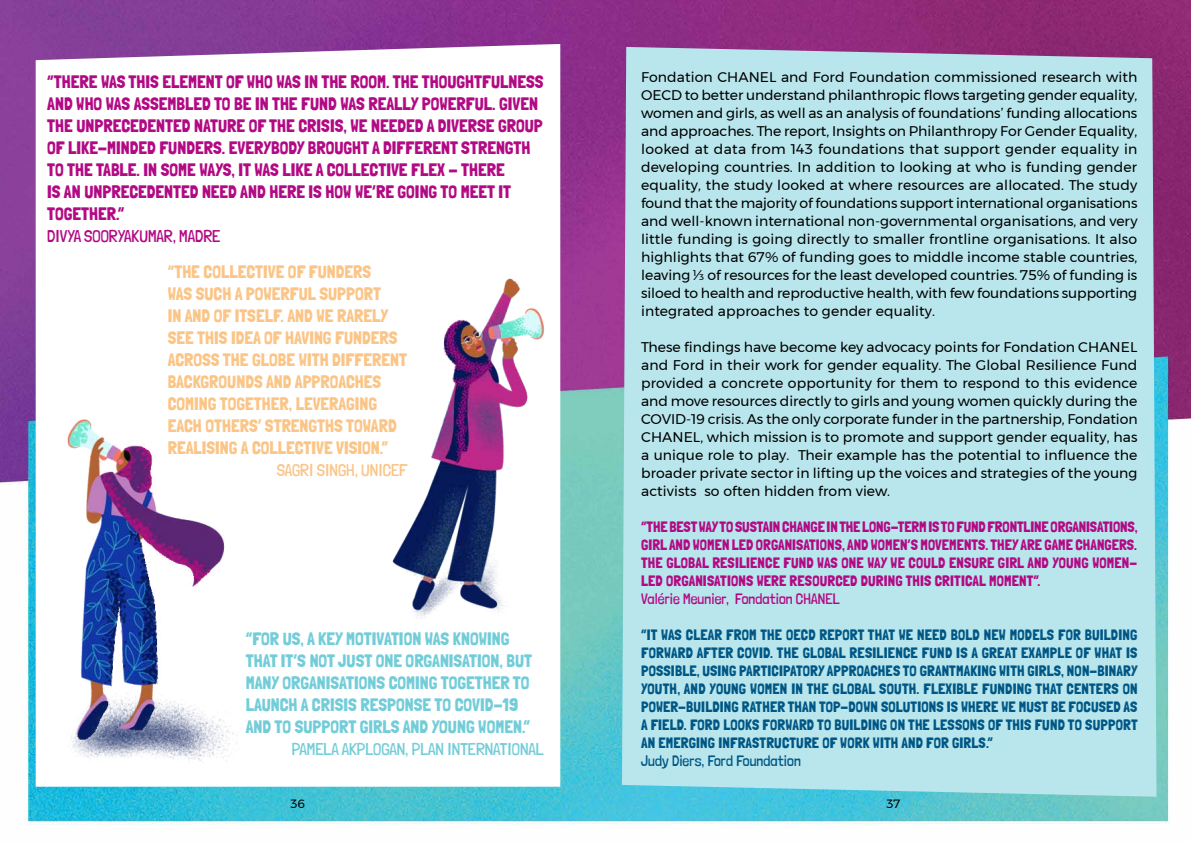
<style>
.page{position:relative;width:1191px;height:842px;background:#fff}
.page>*{position:absolute;margin:0;border:0;box-sizing:border-box;transform-origin:0 0}
.t1{font:18px/22px "Londrina Solid";color:#b20a84}
.t2{font:18px/22px "Londrina Solid";color:#fbc587}
.t3{font:18px/22px "Londrina Solid";color:#73cdd9}
.t4{font:300 17px "Londrina Solid";color:#73cdd9}
.t5{font:300 17px "Londrina Solid";color:#b20a84}
.t6{font:300 17px "Londrina Solid";color:#fbc587}
.t7{font:15px/18px "Londrina Solid";letter-spacing:.01em;color:#005785;text-align:justify}
.t8{font:15px/18px "Londrina Solid";letter-spacing:.01em;color:#b20a84;text-align:justify}
.t9{font:300 15px "Londrina Solid";letter-spacing:.01em;color:#b20a84}
.t10{font:300 15px "Londrina Solid";letter-spacing:.01em;color:#005785}
.t11{font:14px/18px "Montserrat";letter-spacing:.005em;color:#000;text-align:justify}
.t12{font:12px "Montserrat";color:#000}
</style>
<div class="page">
<img style="left:0;top:0;width:1191px;height:825px">
<svg style="left:36px;top:44px;width:524px;height:743px"></svg>
<img style="left:380px;top:261px;width:198px;height:439px">
<img style="left:40px;top:333px;width:198px;height:438px">
<div style="left:622px;top:47px;width:534px;height:750px;background:#b9e6ec"></div>
<p class="t1" style="left:47px;top:70px;width:498px">“THERE WAS THIS ELEMENT OF WHO WAS IN THE ROOM. THE THOUGHTFULNESS AND WHO WAS ASSEMBLED TO BE IN THE FUND WAS REALLY POWERFUL. GIVEN THE UNPRECEDENTED NATURE OF THE CRISIS, WE NEEDED A DIVERSE GROUP OF LIKE-MINDED FUNDERS. EVERYBODY BROUGHT A DIFFERENT STRENGTH TO THE TABLE. IN SOME WAYS, IT WAS LIKE A COLLECTIVE FLEX - THERE<br>IS AN UNPRECEDENTED NEED AND HERE IS HOW WE’RE GOING TO MEET IT TOGETHER.”</p>
<p class="t5" style="left:47px;top:226px;width:175px">DIVYA SOORYAKUMAR, MADRE</p>
<p class="t2" style="left:168px;top:261px;width:241px">“THE COLLECTIVE OF FUNDERS<br>WAS SUCH A POWERFUL SUPPORT<br>IN AND OF ITSELF. AND WE RARELY<br>SEE THIS IDEA OF HAVING FUNDERS<br>ACROSS THE GLOBE WITH DIFFERENT<br>BACKGROUNDS AND APPROACHES<br>COMING TOGETHER, LEVERAGING<br>EACH OTHERS’ STRENGTHS TOWARD<br>REALISING A COLLECTIVE VISION.”</p>
<p class="t6" style="left:277px;top:460px;width:132px">SAGRI SINGH, UNICEF</p>
<p class="t3" style="left:246px;top:627px;width:288px">“FOR US, A KEY MOTIVATION WAS KNOWING THAT IT’S NOT JUST ONE ORGANISATION, BUT MANY ORGANISATIONS COMING TOGETHER TO LAUNCH A CRISIS RESPONSE TO COVID-19<br>AND TO SUPPORT GIRLS AND YOUNG WOMEN.”</p>
<p class="t4" style="left:292px;top:739px;width:253px">PAMELA AKPLOGAN, PLAN INTERNATIONAL</p>
<p class="t11" style="left:641px;top:68px;width:498px">Fondation CHANEL and Ford Foundation commissioned research with OECD to better understand philanthropic flows targeting gender equality, women and girls, as well as an analysis of foundations’ funding allocations and approaches. The report, Insights on Philanthropy For Gender Equality, looked at data from 143 foundations that support gender equality in developing countries. In addition to looking at who is funding gender equality, the study looked at where resources are allocated. The study found that the majority of foundations support international organisations and well-known international non-governmental organisations, and very little funding is going directly to smaller frontline organisations. It also highlights that 67% of funding goes to middle income stable countries, leaving ⅓ of resources for the least developed countries. 75% of funding is siloed to health and reproductive health, with few foundations supporting integrated approaches to gender equality.</p>
<p class="t11" style="left:641px;top:338px;width:498px">These findings have become key advocacy points for Fondation CHANEL and Ford in their work for gender equality. The Global Resilience Fund provided a concrete opportunity for them to respond to this evidence and move resources directly to girls and young women quickly during the COVID-19 crisis. As the only corporate funder in the partnership, Fondation CHANEL, which mission is to promote and support gender equality, has a unique role to play. Their example has the potential to influence the broader private sector in lifting up the voices and strategies of the young activists so often hidden from view.</p>
<p class="t8" style="left:641px;top:517px;width:498px">“THE BEST WAY TO SUSTAIN CHANGE IN THE LONG-TERM IS TO FUND FRONTLINE ORGANISATIONS, GIRL AND WOMEN LED ORGANISATIONS, AND WOMEN’S MOVEMENTS. THEY ARE GAME CHANGERS.<br>THE GLOBAL RESILIENCE FUND WAS ONE WAY WE COULD ENSURE GIRL AND YOUNG WOMEN-LED ORGANISATIONS WERE RESOURCED DURING THIS CRITICAL MOMENT”.</p>
<p class="t9" style="left:641px;top:590px;width:200px">Valérie Meunier, Fondation CHANEL</p>
<p class="t7" style="left:641px;top:625px;width:498px">“IT WAS CLEAR FROM THE OECD REPORT THAT WE NEED BOLD NEW MODELS FOR BUILDING FORWARD AFTER COVID. THE GLOBAL RESILIENCE FUND IS A GREAT EXAMPLE OF WHAT IS POSSIBLE, USING PARTICIPATORY APPROACHES TO GRANTMAKING WITH GIRLS, NON-BINARY YOUTH, AND YOUNG WOMEN IN THE GLOBAL SOUTH. FLEXIBLE FUNDING THAT CENTERS ON POWER-BUILDING RATHER THAN TOP-DOWN SOLUTIONS IS WHERE WE MUST BE FOCUSED AS A FIELD. FORD LOOKS FORWARD TO BUILDING ON THE LESSONS OF THIS FUND TO SUPPORT AN EMERGING INFRASTRUCTURE OF WORK WITH AND FOR GIRLS.”</p>
<p class="t10" style="left:641px;top:752px;width:161px">Judy Diers, Ford Foundation</p>
<p class="t12" style="left:290px;top:795px;width:16px">36</p>
<p class="t12" style="left:886px;top:795px;width:15px">37</p>
</div>
